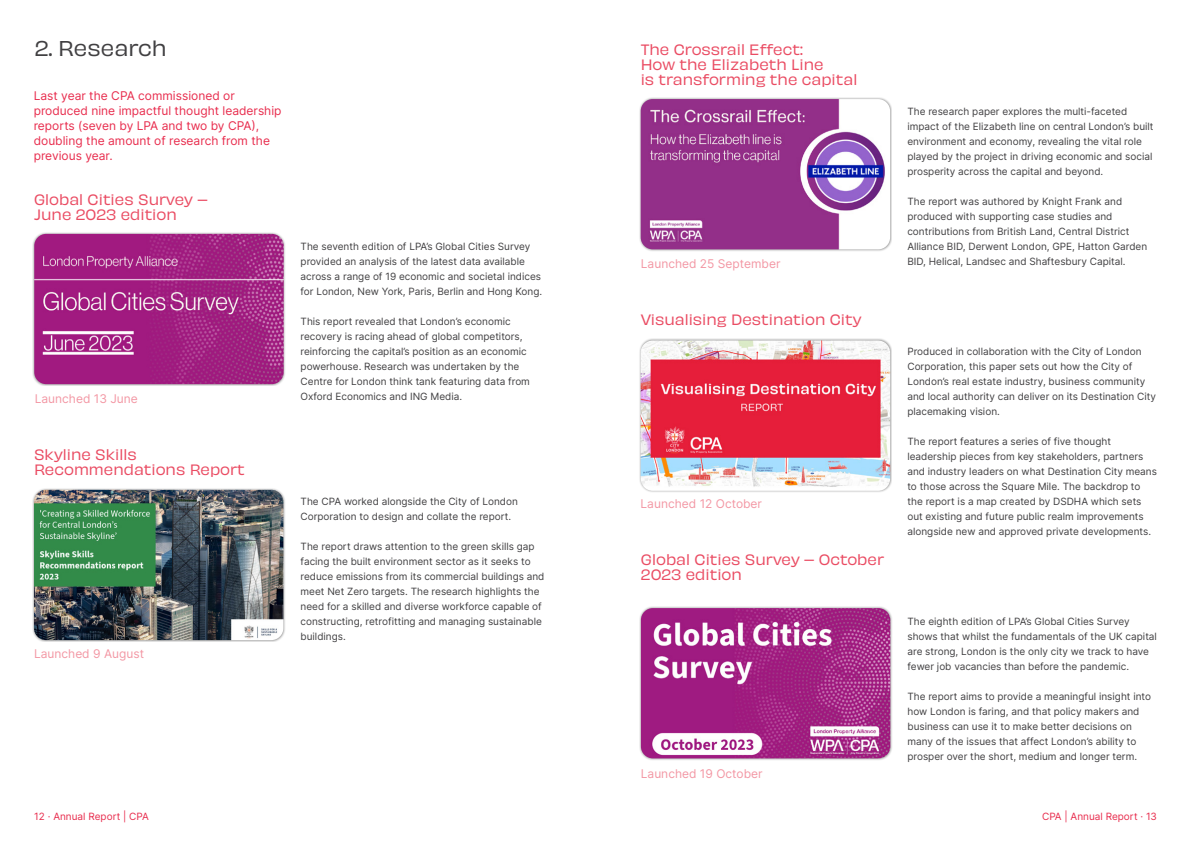
<style>
.page{position:relative;width:1191px;height:842px;background:#fff}
.page>*{position:absolute;margin:0;border:0;box-sizing:border-box;transform-origin:0 0}
.t1{font:20px "Obviously";color:#414042}
.t2{font:14px/15px "Obviously";color:#ea4c63}
.t3{font:12px/15px "Inter";color:#e82c4d}
.t4{font:12px "Inter";color:#f397a4}
.t5{font:10px/15px "Inter";color:#414042}
.t6{font:10px "Inter";color:#e82c4d}
</style>
<div class="page">
<div style="left:638px;top:97px;width:254px;height:154px;background:#000;opacity:.4"></div>
<img style="left:640px;top:99px;width:250px;height:150px">
<div style="left:32px;top:232px;width:254px;height:154px;background:#000;opacity:.4"></div>
<img style="left:34px;top:234px;width:250px;height:150px">
<div style="left:32px;top:488px;width:253px;height:154px;background:#000;opacity:.4"></div>
<img style="left:34px;top:490px;width:249px;height:150px">
<div style="left:638px;top:338px;width:254px;height:155px;background:#000;opacity:.4"></div>
<img style="left:640px;top:340px;width:250px;height:151px">
<div style="left:639px;top:606px;width:253px;height:154px;background:#000;opacity:.4"></div>
<img style="left:641px;top:608px;width:249px;height:150px">
<h1 class="t1" style="left:35px;top:33px;width:134px">2. Research</h1>
<p class="t3" style="left:34px;top:88px;width:249px">Last year the CPA commissioned or produced nine impactful thought leadership reports (seven by LPA and two by CPA), doubling the amount of research from the previous year.</p>
<h2 class="t2" style="left:34px;top:191px;width:175px">Global Cities Survey –<br>June 2023 edition</h2>
<p class="t4" style="left:35px;top:390px;width:105px">Launched 13 June</p>
<h2 class="t2" style="left:34px;top:446px;width:212px">Skyline Skills<br>Recommendations Report</h2>
<p class="t4" style="left:34px;top:645px;width:111px">Launched 9 August</p>
<p class="t5" style="left:300px;top:238px;width:243px">The seventh edition of LPA’s Global Cities Survey provided an analysis of the latest data available across a range of 19 economic and societal indices for London, New York, Paris, Berlin and Hong Kong.</p>
<p class="t5" style="left:300px;top:313px;width:231px">This report revealed that London’s economic recovery is racing ahead of global competitors, reinforcing the capital’s position as an economic powerhouse. Research was undertaken by the Centre for London think tank featuring data from Oxford Economics and ING Media.</p>
<p class="t5" style="left:300px;top:493px;width:219px">The CPA worked alongside the City of London<br>Corporation to design and collate the report.</p>
<p class="t5" style="left:300px;top:538px;width:245px">The report draws attention to the green skills gap facing the built environment sector as it seeks to reduce emissions from its commercial buildings and meet Net Zero targets. The research highlights the need for a skilled and diverse workforce capable of constructing, retrofitting and managing sustainable buildings.</p>
<h2 class="t2" style="left:640px;top:41px;width:218px">The Crossrail Effect:<br>How the Elizabeth Line<br>is transforming the capital</h2>
<p class="t4" style="left:641px;top:255px;width:141px">Launched 25 September</p>
<h2 class="t2" style="left:641px;top:311px;width:222px">Visualising Destination City</h2>
<p class="t4" style="left:640px;top:495px;width:123px">Launched 12 October</p>
<h2 class="t2" style="left:641px;top:551px;width:245px">Global Cities Survey – October<br>2023 edition</h2>
<p class="t4" style="left:641px;top:765px;width:123px">Launched 19 October</p>
<p class="t5" style="left:907px;top:103px;width:248px">The research paper explores the multi-faceted impact of the Elizabeth line on central London’s built environment and economy, revealing the vital role played by the project in driving economic and social prosperity across the capital and beyond.</p>
<p class="t5" style="left:907px;top:193px;width:241px">The report was authored by Knight Frank and produced with supporting case studies and contributions from British Land, Central District Alliance BID, Derwent London, GPE, Hatton Garden BID, Helical, Landsec and Shaftesbury Capital.</p>
<p class="t5" style="left:907px;top:343px;width:250px">Produced in collaboration with the City of London Corporation, this paper sets out how the City of London’s real estate industry, business community and local authority can deliver on its Destination City placemaking vision.</p>
<p class="t5" style="left:907px;top:433px;width:251px">The report features a series of five thought leadership pieces from key stakeholders, partners and industry leaders on what Destination City means to those across the Square Mile. The backdrop to the report is a map created by DSDHA which sets out existing and future public realm improvements alongside new and approved private developments.</p>
<p class="t5" style="left:907px;top:613px;width:251px">The eighth edition of LPA’s Global Cities Survey shows that whilst the fundamentals of the UK capital are strong, London is the only city we track to have fewer job vacancies than before the pandemic.</p>
<p class="t5" style="left:907px;top:688px;width:245px">The report aims to provide a meaningful insight into how London is faring, and that policy makers and business can use it to make better decisions on many of the issues that affect London’s ability to prosper over the short, medium and longer term.</p>
<p class="t6" style="left:34px;top:809px;width:116px">12 · Annual Report | CPA</p>
<p class="t6" style="left:1042px;top:809px;width:116px">CPA | Annual Report · 13</p>
</div>
